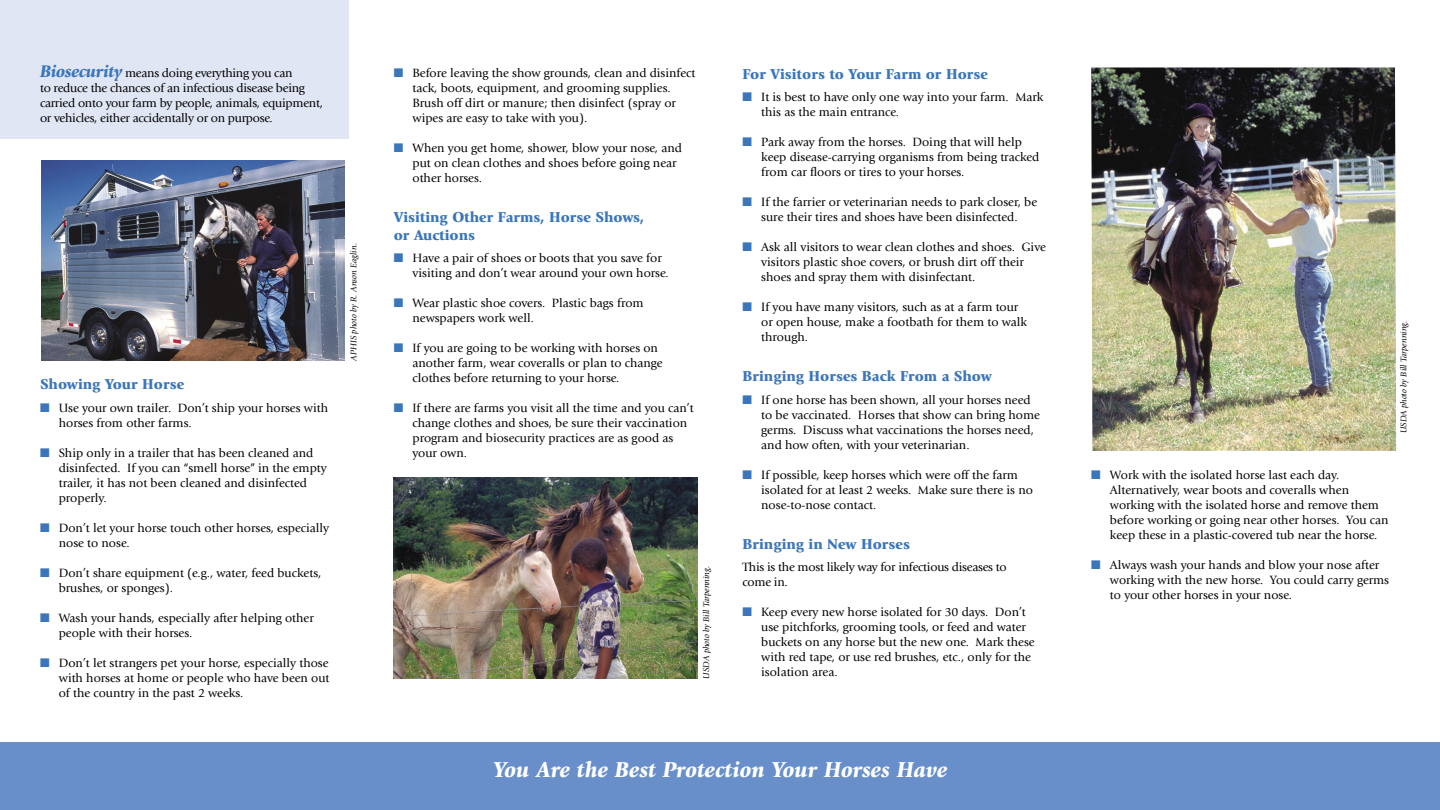
<style>
.page{position:relative;width:1440px;height:810px;background:#fff}
.page>*{position:absolute;margin:0;border:0;box-sizing:border-box;transform-origin:0 0}
._1st_degree_subhead{font:italic 900 22.5px "Giovanni";color:#fff}
._1st_degree_subhead-2{font:900 15px/17.5px "Giovanni";color:#3b76bb}
.bulletted_text{font:12.5px/15px "Giovanni";color:#000}
.Body_Text{font:12.5px/15px "Giovanni";letter-spacing:-.02em;color:#000}
.photo_credits{font:italic 8.75px "Giovanni";color:#000}
.s1{font-weight:900;font-style:italic;font-size:17.5px;color:#3b76bb}
.s2{color:#3b76bb}
.s3{font-family:"Times New Roman"}
</style>
<div class="page">
<div style="left:0;top:0;width:349px;height:139px;background:#e1e6f4"></div>
<img style="left:1091px;top:68px;width:305px;height:383px">
<img style="left:41px;top:160px;width:304px;height:201px">
<img style="left:394px;top:477px;width:303px;height:202px">
<div style="left:0;top:742px;width:1440px;height:68px;background:#688fc9"></div>
<p class="Body_Text" style="left:40px;top:65px;width:285px"><span class="s1">Biosecurity</span> means doing everything you can<br>to reduce the chances of an infectious disease being carried onto your farm by people, animals, equipment, or vehicles, either accidentally or on purpose.</p>
<p class="_1st_degree_subhead-2" style="left:40px;top:376px;width:146px">Showing Your Horse</p>
<p class="bulletted_text" style="left:59px;top:400px;width:271px;text-indent:-19px"><span class="s2">■</span> Use your own trailer. Don’t ship your horses with horses from other farms.</p>
<p class="bulletted_text" style="left:59px;top:445px;width:270px;text-indent:-19px"><span class="s2">■</span> Ship only in a trailer that has been cleaned and disinfected. If you can <span class="s3">“</span>smell horse<span class="s3">”</span> in the empty trailer, it has not been cleaned and disinfected properly.</p>
<p class="bulletted_text" style="left:59px;top:520px;width:272px;text-indent:-19px"><span class="s2">■</span> Don’t let your horse touch other horses, especially nose to nose.</p>
<p class="bulletted_text" style="left:59px;top:565px;width:264px;text-indent:-19px"><span class="s2">■</span> Don’t share equipment (e.g., water, feed buckets, brushes, or sponges).</p>
<p class="bulletted_text" style="left:59px;top:610px;width:257px;text-indent:-19px"><span class="s2">■</span> Wash your hands, especially after helping other people with their horses.</p>
<p class="bulletted_text" style="left:59px;top:655px;width:272px;text-align:justify;text-indent:-19px"><span class="s2">■</span> Don’t let strangers pet your horse, especially those with horses at home or people who have been out of the country in the past 2 weeks.</p>
<p class="photo_credits" style="left:349px;top:361px;width:119px;rotate:-90deg">APHIS photo by R. Anson Eaglin.</p>
<p class="bulletted_text" style="left:412px;top:66px;width:285px;text-indent:-19px"><span class="s2">■</span> Before leaving the show grounds, clean and disinfect tack, boots, equipment, and grooming supplies.<br>Brush off dirt or manure; then disinfect (spray or wipes are easy to take with you).</p>
<p class="bulletted_text" style="left:412px;top:141px;width:271px;text-indent:-19px"><span class="s2">■</span> When you get home, shower, blow your nose, and put on clean clothes and shoes before going near other horses.</p>
<p class="_1st_degree_subhead-2" style="left:394px;top:208px;width:252px">Visiting Other Farms, Horse Shows, or Auctions</p>
<p class="bulletted_text" style="left:412px;top:251px;width:258px;text-indent:-19px"><span class="s2">■</span> Have a pair of shoes or boots that you save for visiting and don’t wear around your own horse.</p>
<p class="bulletted_text" style="left:412px;top:296px;width:233px;text-indent:-19px"><span class="s2">■</span> Wear plastic shoe covers. Plastic bags from newspapers work well.</p>
<p class="bulletted_text" style="left:412px;top:341px;width:252px;text-indent:-19px"><span class="s2">■</span> If you are going to be working with horses on another farm, wear coveralls or plan to change clothes before returning to your horse.</p>
<p class="bulletted_text" style="left:412px;top:401px;width:283px;text-indent:-19px"><span class="s2">■</span> If there are farms you visit all the time and you can’t change clothes and shoes, be sure their vaccination program and biosecurity practices are as good as your own.</p>
<p class="photo_credits" style="left:701px;top:679px;width:115px;rotate:-90deg">USDA photo by Bill Tarpenning.</p>
<p class="_1st_degree_subhead-2" style="left:742px;top:65px;width:247px">For Visitors to Your Farm or Horse</p>
<p class="bulletted_text" style="left:761px;top:90px;width:284px;text-indent:-19px"><span class="s2">■</span> It is best to have only one way into your farm. Mark this as the main entrance.</p>
<p class="bulletted_text" style="left:761px;top:135px;width:280px;text-indent:-19px"><span class="s2">■</span> Park away from the horses. Doing that will help keep disease-carrying organisms from being tracked from car floors or tires to your horses.</p>
<p class="bulletted_text" style="left:742px;top:195px;width:296px;text-align:center"><span class="s2">■</span> If the farrier or veterinarian needs to park closer, be sure their tires and shoes have been disinfected.</p>
<p class="bulletted_text" style="left:761px;top:240px;width:286px;text-indent:-19px"><span class="s2">■</span> Ask all visitors to wear clean clothes and shoes. Give visitors plastic shoe covers, or brush dirt off their shoes and spray them with disinfectant.</p>
<p class="bulletted_text" style="left:761px;top:300px;width:267px;text-indent:-19px"><span class="s2">■</span> If you have many visitors, such as at a farm tour or open house, make a footbath for them to walk through.</p>
<p class="_1st_degree_subhead-2" style="left:742px;top:367px;width:251px">Bringing Horses Back From a Show</p>
<p class="bulletted_text" style="left:761px;top:392px;width:280px;text-indent:-19px"><span class="s2">■</span> If one horse has been shown, all your horses need to be vaccinated. Horses that show can bring home germs. Discuss what vaccinations the horses need, and how often, with your veterinarian.</p>
<p class="bulletted_text" style="left:761px;top:467px;width:273px;text-indent:-19px"><span class="s2">■</span> If possible, keep horses which were off the farm isolated for at least 2 weeks. Make sure there is no nose-to-nose contact.</p>
<p class="_1st_degree_subhead-2" style="left:742px;top:535px;width:169px">Bringing in New Horses</p>
<p class="Body_Text" style="left:742px;top:560px;width:266px">This is the most likely way for infectious diseases to come in.</p>
<p class="bulletted_text" style="left:761px;top:605px;width:275px;text-indent:-19px"><span class="s2">■</span> Keep every new horse isolated for 30 days. Don’t use pitchforks, grooming tools, or feed and water buckets on any horse but the new one. Mark these with red tape, or use red brushes, etc., only for the isolation area.</p>
<p class="_1st_degree_subhead" style="left:493px;top:757px;width:456px">You Are the Best Protection Your Horses Have</p>
<p class="photo_credits" style="left:1399px;top:433px;width:115px;rotate:-90deg">USDA photo by Bill Tarpenning.</p>
<p class="bulletted_text" style="left:1110px;top:467px;width:280px;text-indent:-19px"><span class="s2">■</span> Work with the isolated horse last each day.<br>Alternatively, wear boots and coveralls when working with the isolated horse and remove them before working or going near other horses. You can keep these in a plastic-covered tub near the horse.</p>
<p class="bulletted_text" style="left:1110px;top:557px;width:281px;text-indent:-19px"><span class="s2">■</span> Always wash your hands and blow your nose after working with the new horse. You could carry germs to your other horses in your nose.</p>
</div>
